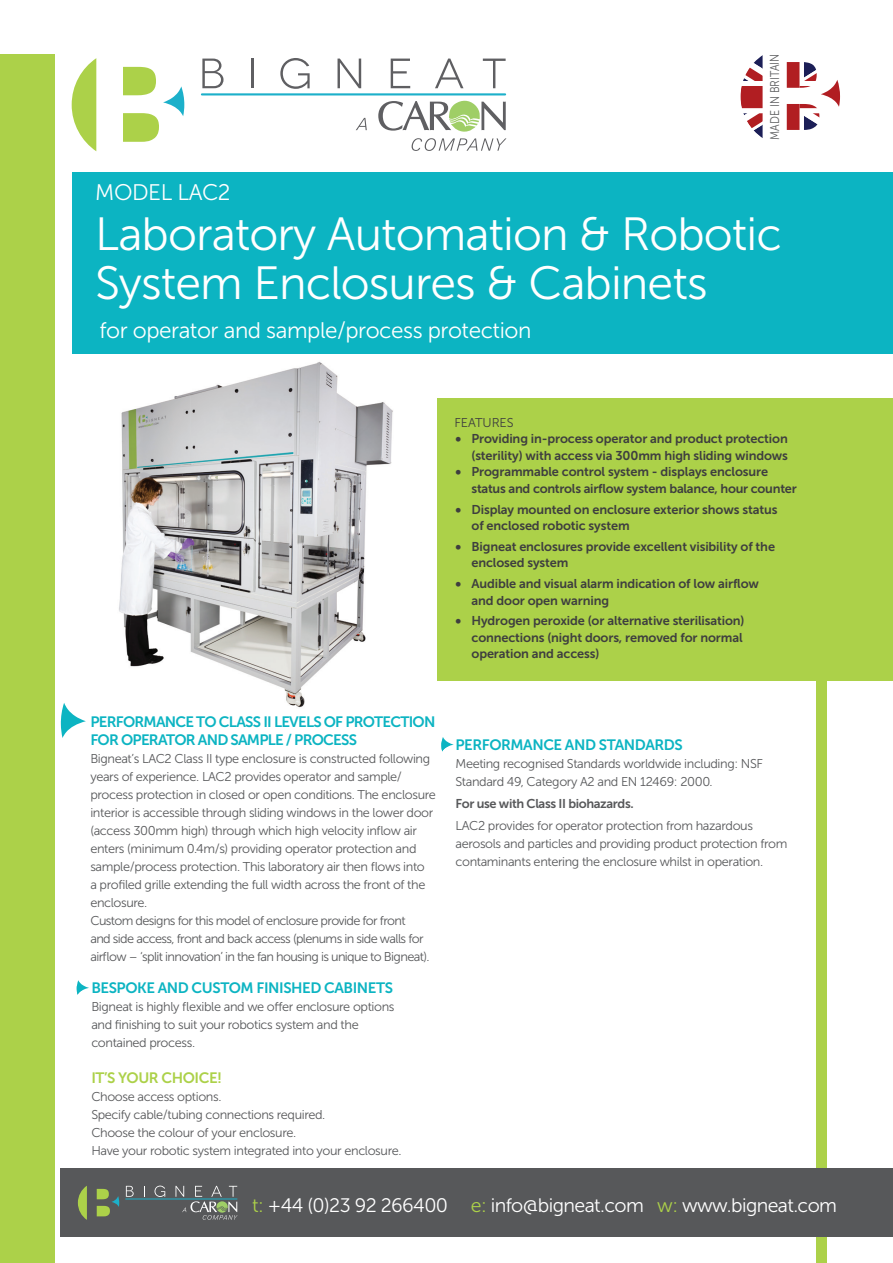
<style>
.page{position:relative;width:893px;height:1263px;background:#fff}
.page>*{position:absolute;margin:0;border:0;box-sizing:border-box;transform-origin:0 0}
.t1{font:46.5px "Museo Sans 300";letter-spacing:-.02em;color:#fff}
.t2{font:22.5px "Museo Sans 300";letter-spacing:-.02em;color:#fff}
.t3{font:19.5px "Museo Sans 300";letter-spacing:-.03em;color:#fff}
.t4{font:15px/18px "Museo Sans 700";letter-spacing:-.05em;color:#0cb4c2}
.t5{font:15px "Museo Sans 700";letter-spacing:-.03em;color:#0cb4c2}
.t6{font:15px "Museo Sans 700";letter-spacing:-.03em;color:#acd149}
.t7{font:12.75px/18px "Museo Sans 300";letter-spacing:-.03em;color:#57585a}
.t8{font:12.75px/16.5px "Museo Sans 700";letter-spacing:-.01em;color:#3e3e3f}
.t9{font:12.75px/18px "Museo Sans 300";letter-spacing:-.05em;color:#57585a}
.t10{font:12.75px "Museo Sans 700";letter-spacing:-.03em;color:#57585a}
.t11{font:12.75px "Museo Sans 300";letter-spacing:-.01em;color:#3e3e3f}
.t12{font:12.6px "Museo Sans 300";letter-spacing:-.005em;color:#57585a;scale:.85 1}
.s1{font-family:"Avant Garde"}
.s2{color:#acd149}
</style>
<div class="page">
<img style="left:119px;top:361px;width:274px;height:347px">
<div style="left:437px;top:399px;width:456px;height:282px;background:#acd149"></div>
<div style="left:816px;top:419px;width:11px;height:844px;background:#acd149"></div>
<div style="left:72px;top:172px;width:821px;height:182px;background:#0cb4c2"></div>
<div style="left:0;top:54px;width:54px;height:1209px;background:#acd149"></div>
<svg style="left:61px;top:703px;width:25px;height:35px"></svg>
<svg style="left:77px;top:980px;width:12px;height:15px"></svg>
<svg style="left:441px;top:737px;width:13px;height:14px"></svg>
<svg style="left:740px;top:55px;width:23px;height:83px"></svg>
<svg style="left:787px;top:62px;width:53px;height:68px"></svg>
<svg style="left:378px;top:100px;width:128px;height:51px"></svg>
<svg style="left:356px;top:118px;width:11px;height:12px"></svg>
<svg style="left:72px;top:58px;width:24px;height:93px"></svg>
<svg style="left:123px;top:67px;width:61px;height:75px"></svg>
<svg style="left:202px;top:59px;width:22px;height:29px"></svg>
<hr style="left:251px;top:59px;width:2px;height:29px;background:#5f5f62">
<svg style="left:280px;top:58px;width:30px;height:31px"></svg>
<svg style="left:338px;top:59px;width:23px;height:29px"></svg>
<svg style="left:391px;top:59px;width:19px;height:29px"></svg>
<svg style="left:435px;top:59px;width:28px;height:29px"></svg>
<svg style="left:483px;top:59px;width:23px;height:29px"></svg>
<hr style="left:202px;top:93px;width:303px;height:2px;background:#1cb0ca">
<div style="left:61px;top:1168px;width:832px;height:69px;background:#57585a"></div>
<svg style="left:78px;top:1186px;width:9px;height:34px"></svg>
<svg style="left:97px;top:1189px;width:22px;height:27px"></svg>
<svg style="left:126px;top:1186px;width:8px;height:11px"></svg>
<svg style="left:155px;top:1185px;width:10px;height:12px"></svg>
<svg style="left:175px;top:1186px;width:63px;height:34px"></svg>
<hr style="left:126px;top:1198px;width:111px;height:1px;background:#1cb0ca">
<p class="t2" style="left:95px;top:180px;width:137px">MODEL LAC2</p>
<p class="t12" style="left:768px;top:140px;width:103px;rotate:-90deg">MADE IN BRITAIN</p>
<p class="t1" style="left:95px;top:209px;width:688px">Laboratory Automation &amp; Robotic</p>
<p class="t1" style="left:95px;top:258px;width:614px">System Enclosures &amp; Cabinets</p>
<p class="t2" style="left:99px;top:318px;width:433px">for operator and sample/process protection</p>
<p class="t11" style="left:454px;top:416px;width:61px">FEATURES</p>
<p class="t8" style="left:454px;top:431px;width:335px;text-align:right"><span class="s1">•</span> Providing in-process operator and product protection (sterility) with access via 300mm high sliding windows</p>
<p class="t8" style="left:471px;top:464px;width:327px;text-indent:-17px"><span class="s1">•</span> Programmable control system - displays enclosure status and controls airflow system balance, hour counter</p>
<p class="t8" style="left:471px;top:501px;width:307px;text-indent:-17px"><span class="s1">•</span> Display mounted on enclosure exterior shows status of enclosed robotic system</p>
<p class="t8" style="left:471px;top:538px;width:305px;text-indent:-17px"><span class="s1">•</span> Bigneat enclosures provide excellent visibility of the enclosed system</p>
<p class="t8" style="left:471px;top:575px;width:289px;text-indent:-17px"><span class="s1">•</span> Audible and visual alarm indication of low airflow and door open warning</p>
<p class="t8" style="left:471px;top:613px;width:275px;text-indent:-17px"><span class="s1">•</span> Hydrogen peroxide (or alternative sterilisation) connections (night doors, removed for normal operation and access)</p>
<p class="t4" style="left:90px;top:713px;width:347px">PERFORMANCE TO CLASS II LEVELS OF PROTECTION<br>FOR OPERATOR AND SAMPLE / PROCESS</p>
<p class="t7" style="left:90px;top:750px;width:347px">Bigneat’s LAC2 Class II type enclosure is constructed following years of experience. LAC2 provides operator and sample/ process protection in closed or open conditions. The enclosure interior is accessible through sliding windows in the lower door (access 300mm high) through which high velocity inflow air enters (minimum 0.4m/s) providing operator protection and sample/process protection. This laboratory air then flows into<br>a profiled grille extending the full width across the front of the enclosure.</p>
<p class="t9" style="left:90px;top:912px;width:341px">Custom designs for this model of enclosure provide for front<br>and side access, front and back access (plenums in side walls for airflow – ‘split innovation’ in the fan housing is unique to Bigneat).</p>
<p class="t5" style="left:91px;top:979px;width:303px">BESPOKE AND CUSTOM FINISHED CABINETS</p>
<p class="t7" style="left:91px;top:997px;width:305px">Bigneat is highly flexible and we offer enclosure options and finishing to suit your robotics system and the contained process.</p>
<p class="t6" style="left:91px;top:1069px;width:132px">IT’S YOUR CHOICE!</p>
<p class="t7" style="left:91px;top:1087px;width:132px">Choose access options.</p>
<p class="t7" style="left:91px;top:1105px;width:236px">Specify cable/tubing connections required.</p>
<p class="t7" style="left:91px;top:1123px;width:206px">Choose the colour of your enclosure.</p>
<p class="t7" style="left:91px;top:1141px;width:312px">Have your robotic system integrated into your enclosure.</p>
<p class="t5" style="left:455px;top:736px;width:229px">PERFORMANCE AND STANDARDS</p>
<p class="t7" style="left:455px;top:755px;width:309px">Meeting recognised Standards worldwide including: NSF<br>Standard 49, Category A2 and EN 12469: 2000.</p>
<p class="t10" style="left:455px;top:797px;width:180px">For use with Class II biohazards.</p>
<p class="t7" style="left:455px;top:817px;width:333px">LAC2 provides for operator protection from hazardous aerosols and particles and providing product protection from contaminants entering the enclosure whilst in operation.</p>
<p class="t3" style="left:252px;top:1194px;width:586px"><span class="s2">t:</span> +44 (0)23 92 266400 <span class="s2">e:</span> info@bigneat.com <span class="s2">w:</span> www.bigneat.com</p>
</div>
